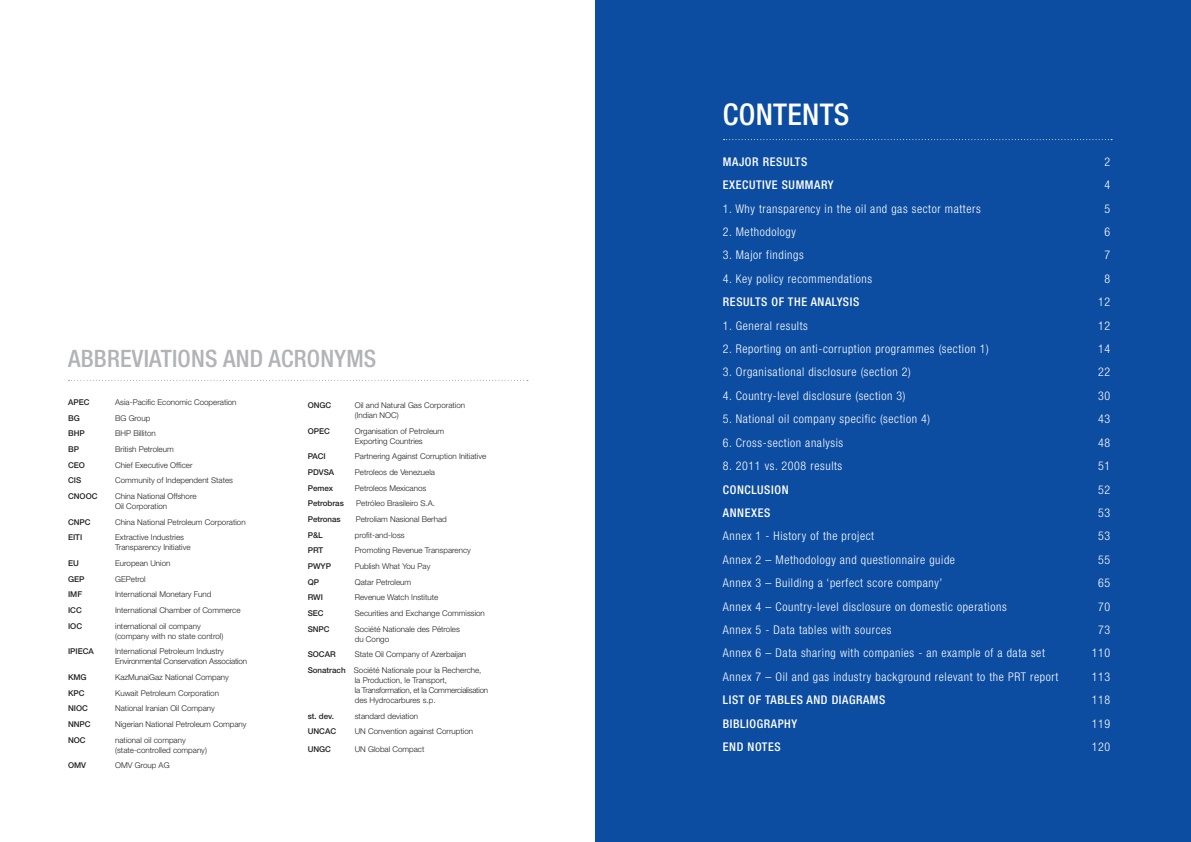
<style>
.page{position:relative;width:1191px;height:842px;background:#fff}
.page>*{position:absolute;margin:0;border:0;box-sizing:border-box;transform-origin:0 0}
.t1{font:500 condensed 30px "Helvetica Neue";letter-spacing:.01em;color:#fff}
.t2{font:500 condensed 24px "Helvetica Neue";letter-spacing:.01em;color:#b2b3b7}
.t3{font:300 condensed 12px "Helvetica Neue LT";letter-spacing:.05em;color:#fff}
.t4{font:500 condensed 12px "Helvetica Neue LT";letter-spacing:.05em;color:#fff}
.t5{font:300 8px/10px "Helvetica Neue";color:#231f20}
.t6{font:500 8px "Helvetica Neue";color:#231f20}
.t7{font:300 8px/10px "Helvetica Neue";letter-spacing:-.02em;color:#231f20}
.s1{font-weight:500}
</style>
<div class="page">
<div style="left:595px;top:0;width:596px;height:842px;background:#0d4da1"></div>
<svg style="left:69px;top:380px;width:459px;height:1px"></svg>
<svg style="left:723px;top:139px;width:389px;height:1px"></svg>
<p class="t2" style="left:68px;top:344px;width:310px">ABBREVIATIONS AND ACRONYMS</p>
<p class="t6" style="left:68px;top:397px;width:23px">APEC</p>
<p class="t5" style="left:115px;top:397px;width:123px">Asia-Pacific Economic Cooperation</p>
<p class="t6" style="left:68px;top:413px;width:13px">BG</p>
<p class="t5" style="left:115px;top:413px;width:37px">BG Group</p>
<p class="t6" style="left:68px;top:429px;width:18px">BHP</p>
<p class="t5" style="left:115px;top:428px;width:42px">BHP Billiton</p>
<p class="t6" style="left:68px;top:444px;width:12px">BP</p>
<p class="t5" style="left:115px;top:444px;width:60px">British Petroleum</p>
<p class="t6" style="left:68px;top:460px;width:18px">CEO</p>
<p class="t5" style="left:115px;top:460px;width:79px">Chief Executive Officer</p>
<p class="t6" style="left:68px;top:476px;width:15px">CIS</p>
<p class="t5" style="left:115px;top:475px;width:119px">Community of Independent States</p>
<p class="t6" style="left:68px;top:491px;width:31px">CNOOC</p>
<p class="t5" style="left:115px;top:491px;width:83px">China National Offshore<br>Oil Corporation</p>
<p class="t6" style="left:68px;top:517px;width:24px">CNPC</p>
<p class="t5" style="left:115px;top:517px;width:132px">China National Petroleum Corporation</p>
<p class="t6" style="left:68px;top:533px;width:16px">EITI</p>
<p class="t5" style="left:115px;top:532px;width:77px">Extractive Industries<br>Transparency Initiative</p>
<p class="t6" style="left:68px;top:558px;width:12px">EU</p>
<p class="t5" style="left:115px;top:558px;width:57px">European Union</p>
<p class="t6" style="left:68px;top:574px;width:18px">GEP</p>
<p class="t5" style="left:115px;top:574px;width:32px">GEPetrol</p>
<p class="t6" style="left:68px;top:590px;width:16px">IMF</p>
<p class="t5" style="left:115px;top:589px;width:98px">International Monetary Fund</p>
<p class="t6" style="left:68px;top:605px;width:15px">ICC</p>
<p class="t5" style="left:115px;top:605px;width:127px">International Chamber of Commerce</p>
<p class="t6" style="left:68px;top:621px;width:16px">IOC</p>
<p class="t5" style="left:115px;top:621px;width:110px">international oil company (company with no state control)</p>
<p class="t6" style="left:68px;top:647px;width:27px">IPIECA</p>
<p class="t7" style="left:115px;top:646px;width:133px">International Petroleum Industry<br>Environmental Conservation Association</p>
<p class="t6" style="left:68px;top:672px;width:20px">KMG</p>
<p class="t5" style="left:115px;top:672px;width:115px">KazMunaiGaz National Company</p>
<p class="t6" style="left:68px;top:688px;width:18px">KPC</p>
<p class="t5" style="left:115px;top:688px;width:105px">Kuwait Petroleum Corporation</p>
<p class="t6" style="left:68px;top:704px;width:21px">NIOC</p>
<p class="t5" style="left:115px;top:703px;width:101px">National Iranian Oil Company</p>
<p class="t6" style="left:68px;top:719px;width:24px">NNPC</p>
<p class="t5" style="left:115px;top:719px;width:133px">Nigerian National Petroleum Company</p>
<p class="t6" style="left:68px;top:735px;width:19px">NOC</p>
<p class="t5" style="left:115px;top:735px;width:93px">national oil company (state-controlled company)</p>
<p class="t6" style="left:68px;top:761px;width:20px">OMV</p>
<p class="t5" style="left:115px;top:760px;width:56px">OMV Group AG</p>
<p class="t6" style="left:308px;top:400px;width:25px">ONGC</p>
<p class="t5" style="left:355px;top:400px;width:112px">Oil and Natural Gas Corporation (Indian NOC)</p>
<p class="t6" style="left:308px;top:426px;width:24px">OPEC</p>
<p class="t5" style="left:355px;top:426px;width:91px">Organisation of Petroleum<br>Exporting Countries</p>
<p class="t6" style="left:308px;top:452px;width:20px">PACI</p>
<p class="t5" style="left:355px;top:451px;width:133px">Partnering Against Corruption Initiative</p>
<p class="t6" style="left:308px;top:467px;width:28px">PDVSA</p>
<p class="t5" style="left:355px;top:467px;width:82px">Petroleos de Venezuela</p>
<p class="t6" style="left:308px;top:483px;width:27px">Pemex</p>
<p class="t5" style="left:355px;top:483px;width:73px">Petroleos Mexicanos</p>
<p class="t6" style="left:308px;top:499px;width:38px">Petrobras</p>
<p class="t5" style="left:356px;top:498px;width:80px">Petróleo Brasileiro S.A.</p>
<p class="t6" style="left:308px;top:514px;width:35px">Petronas</p>
<p class="t5" style="left:356px;top:514px;width:93px">Petroliam Nasional Berhad</p>
<p class="t6" style="left:308px;top:530px;width:17px">P&amp;L</p>
<p class="t5" style="left:355px;top:530px;width:51px">profit-and-loss</p>
<p class="t6" style="left:308px;top:546px;width:17px">PRT</p>
<p class="t5" style="left:355px;top:545px;width:118px">Promoting Revenue Transparency</p>
<p class="t6" style="left:308px;top:561px;width:25px">PWYP</p>
<p class="t5" style="left:355px;top:561px;width:77px">Publish What You Pay</p>
<p class="t6" style="left:308px;top:577px;width:13px">QP</p>
<p class="t5" style="left:355px;top:577px;width:58px">Qatar Petroleum</p>
<p class="t6" style="left:308px;top:593px;width:17px">RWI</p>
<p class="t5" style="left:355px;top:592px;width:85px">Revenue Watch Institute</p>
<p class="t6" style="left:308px;top:608px;width:17px">SEC</p>
<p class="t5" style="left:355px;top:608px;width:132px">Securities and Exchange Commission</p>
<p class="t6" style="left:308px;top:624px;width:24px">SNPC</p>
<p class="t5" style="left:355px;top:624px;width:107px">Société Nationale des Pétroles du Congo</p>
<p class="t6" style="left:308px;top:650px;width:30px">SOCAR</p>
<p class="t5" style="left:355px;top:649px;width:113px">State Oil Company of Azerbaijan</p>
<p class="t5" style="left:355px;top:665px;width:135px;text-indent:-47px"><span class="s1">Sonatrach</span> Société Nationale pour la Recherche, la Production, le Transport,<br>la Transformation, et la Commercialisation des Hydrocarbures s.p.</p>
<p class="t6" style="left:308px;top:711px;width:28px">st. dev.</p>
<p class="t5" style="left:355px;top:711px;width:65px">standard deviation</p>
<p class="t6" style="left:308px;top:727px;width:30px">UNCAC</p>
<p class="t5" style="left:355px;top:726px;width:120px">UN Convention against Corruption</p>
<p class="t6" style="left:308px;top:744px;width:25px">UNGC</p>
<p class="t5" style="left:355px;top:744px;width:71px">UN Global Compact</p>
<p class="t1" style="left:723px;top:96px;width:128px">CONTENTS</p>
<p class="t4" style="left:723px;top:154px;width:86px">MAJOR RESULTS</p>
<p class="t3" style="left:1104px;top:155px;width:7px">2</p>
<p class="t4" style="left:723px;top:178px;width:112px">EXECUTIVE SUMMARY</p>
<p class="t3" style="left:1104px;top:178px;width:7px">4</p>
<p class="t3" style="left:723px;top:201px;width:259px">1. Why transparency in the oil and gas sector matters</p>
<p class="t3" style="left:1104px;top:201px;width:7px">5</p>
<p class="t3" style="left:723px;top:225px;width:75px">2. Methodology</p>
<p class="t3" style="left:1104px;top:225px;width:7px">6</p>
<p class="t3" style="left:723px;top:248px;width:82px">3. Major findings</p>
<p class="t3" style="left:1104px;top:248px;width:7px">7</p>
<p class="t3" style="left:723px;top:272px;width:151px">4. Key policy recommendations</p>
<p class="t3" style="left:1104px;top:272px;width:7px">8</p>
<p class="t4" style="left:723px;top:295px;width:138px">RESULTS OF THE ANALYSIS</p>
<p class="t3" style="left:1098px;top:295px;width:14px">12</p>
<p class="t3" style="left:723px;top:318px;width:87px">1. General results</p>
<p class="t3" style="left:1098px;top:318px;width:14px">12</p>
<p class="t3" style="left:723px;top:342px;width:267px">2. Reporting on anti-corruption programmes (section 1)</p>
<p class="t3" style="left:1098px;top:342px;width:14px">14</p>
<p class="t3" style="left:723px;top:365px;width:189px">3. Organisational disclosure (section 2)</p>
<p class="t3" style="left:1098px;top:365px;width:14px">22</p>
<p class="t3" style="left:723px;top:389px;width:184px">4. Country-level disclosure (section 3)</p>
<p class="t3" style="left:1098px;top:389px;width:14px">30</p>
<p class="t3" style="left:723px;top:412px;width:209px">5. National oil company specific (section 4)</p>
<p class="t3" style="left:1098px;top:412px;width:14px">43</p>
<p class="t3" style="left:723px;top:436px;width:122px">6. Cross-section analysis</p>
<p class="t3" style="left:1098px;top:436px;width:14px">48</p>
<p class="t3" style="left:723px;top:459px;width:121px">8. 2011 vs. 2008 results</p>
<p class="t3" style="left:1098px;top:459px;width:14px">51</p>
<p class="t4" style="left:723px;top:482px;width:67px">CONCLUSION</p>
<p class="t3" style="left:1098px;top:482px;width:14px">52</p>
<p class="t4" style="left:723px;top:505px;width:49px">ANNEXES</p>
<p class="t3" style="left:1098px;top:506px;width:14px">53</p>
<p class="t3" style="left:723px;top:529px;width:153px">Annex 1 - History of the project</p>
<p class="t3" style="left:1098px;top:529px;width:14px">53</p>
<p class="t3" style="left:723px;top:553px;width:234px">Annex 2 – Methodology and questionnaire guide</p>
<p class="t3" style="left:1098px;top:553px;width:14px">55</p>
<p class="t3" style="left:723px;top:576px;width:221px">Annex 3 – Building a ‘perfect score company’</p>
<p class="t3" style="left:1098px;top:576px;width:14px">65</p>
<p class="t3" style="left:723px;top:599px;width:285px">Annex 4 – Country-level disclosure on domestic operations</p>
<p class="t3" style="left:1098px;top:599px;width:14px">70</p>
<p class="t3" style="left:723px;top:623px;width:170px">Annex 5 - Data tables with sources</p>
<p class="t3" style="left:1098px;top:623px;width:14px">73</p>
<p class="t3" style="left:723px;top:646px;width:323px">Annex 6 – Data sharing with companies - an example of a data set</p>
<p class="t3" style="left:1091px;top:646px;width:20px">110</p>
<p class="t3" style="left:723px;top:670px;width:337px">Annex 7 – Oil and gas industry background relevant to the PRT report</p>
<p class="t3" style="left:1091px;top:670px;width:20px">113</p>
<p class="t4" style="left:723px;top:693px;width:164px">LIST OF TABLES AND DIAGRAMS</p>
<p class="t3" style="left:1091px;top:693px;width:20px">118</p>
<p class="t4" style="left:723px;top:716px;width:76px">BIBLIOGRAPHY</p>
<p class="t3" style="left:1091px;top:717px;width:20px">119</p>
<p class="t4" style="left:723px;top:740px;width:59px">END NOTES</p>
<p class="t3" style="left:1091px;top:740px;width:20px">120</p>
</div>
